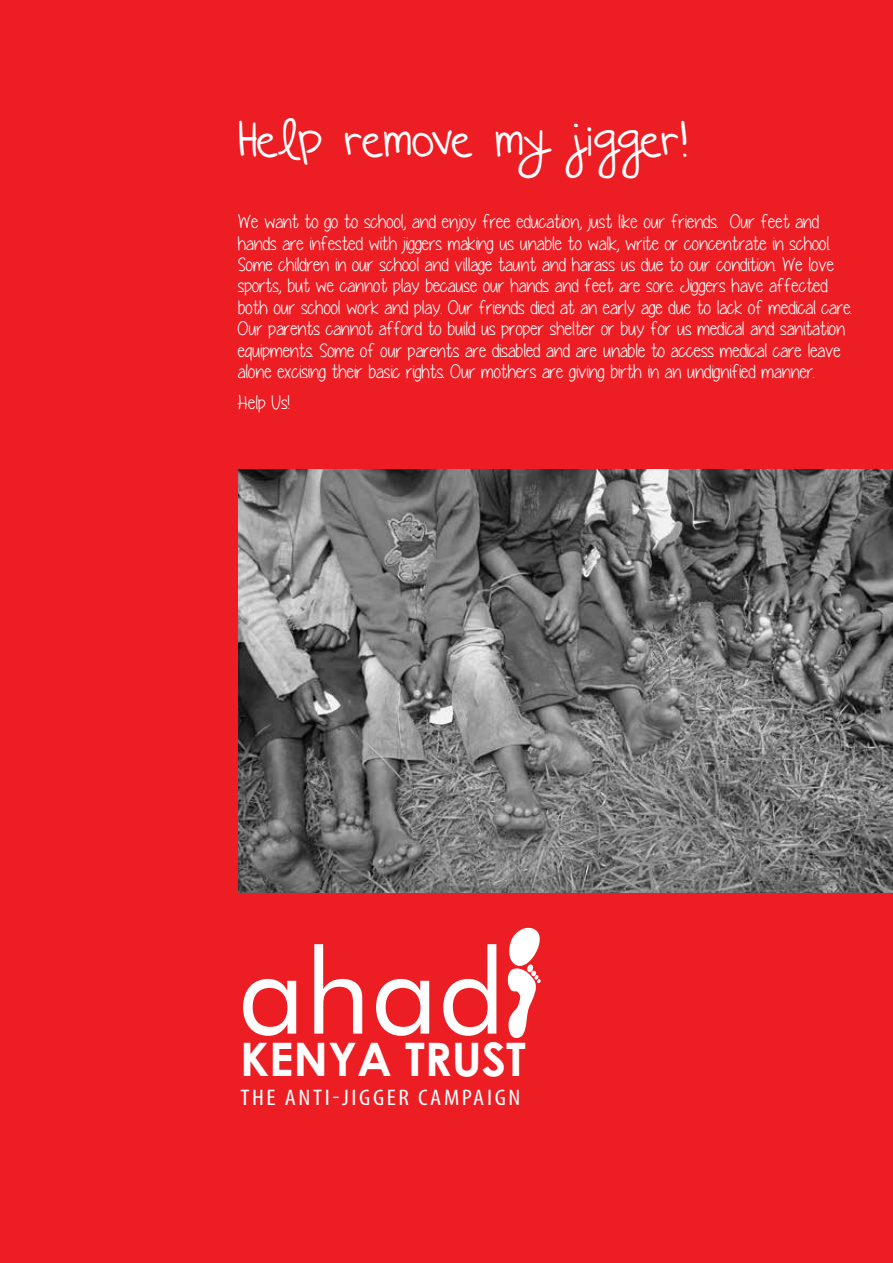
<style>
.page{position:relative;width:893px;height:1263px;background:#ed1d24}
.page>*{position:absolute;margin:0;border:0;box-sizing:border-box;transform-origin:0 0}
.t1{font:118.05px "Futura BT";color:#fff}
.t2{font:700 46.2px "Century Gothic";color:#fff}
.t3{font:45px "Beautiful Every Time";color:#fff}
.t4{font:condensed 22.65px "Myriad Pro";letter-spacing:.1em;color:#fff;scale:1.13 1}
.t5{font:19.5px/21.5px "Yummy Cupcakes";color:#fff}
</style>
<div class="page">
<img style="left:238px;top:469px;width:655px;height:424px">
<svg style="left:507px;top:928px;width:34px;height:111px"></svg>
<h3 class="t3" style="left:238px;top:114px;width:452px">Help remove my jigger!</h3>
<p class="t5" style="left:238px;top:211px;width:616px">We want to go to school, and enjoy free education, just like our friends. Our feet and hands are infested with jiggers making us unable to walk, write or concentrate in school.<br>Some children in our school and village taunt and harass us due to our condition. We love sports, but we cannot play because our hands and feet are sore. Jiggers have affected both our school work and play. Our friends died at an early age due to lack of medical care.<br>Our parents cannot afford to build us proper shelter or buy for us medical and sanitation equipments. Some of our parents are disabled and are unable to access medical care leave alone excising their basic rights. Our mothers are giving birth in an undignified manner.</p>
<p class="t5" style="left:238px;top:392px;width:53px">Help Us!</p>
<h1 class="t1" style="left:238px;top:920px;width:269px">ahad</h1>
<h2 class="t2" style="left:240px;top:1030px;width:287px">KENYA TRUST</h2>
<p class="t4" style="left:240px;top:1083px;width:249px">THE ANTI-JIGGER CAMPAIGN</p>
</div>
